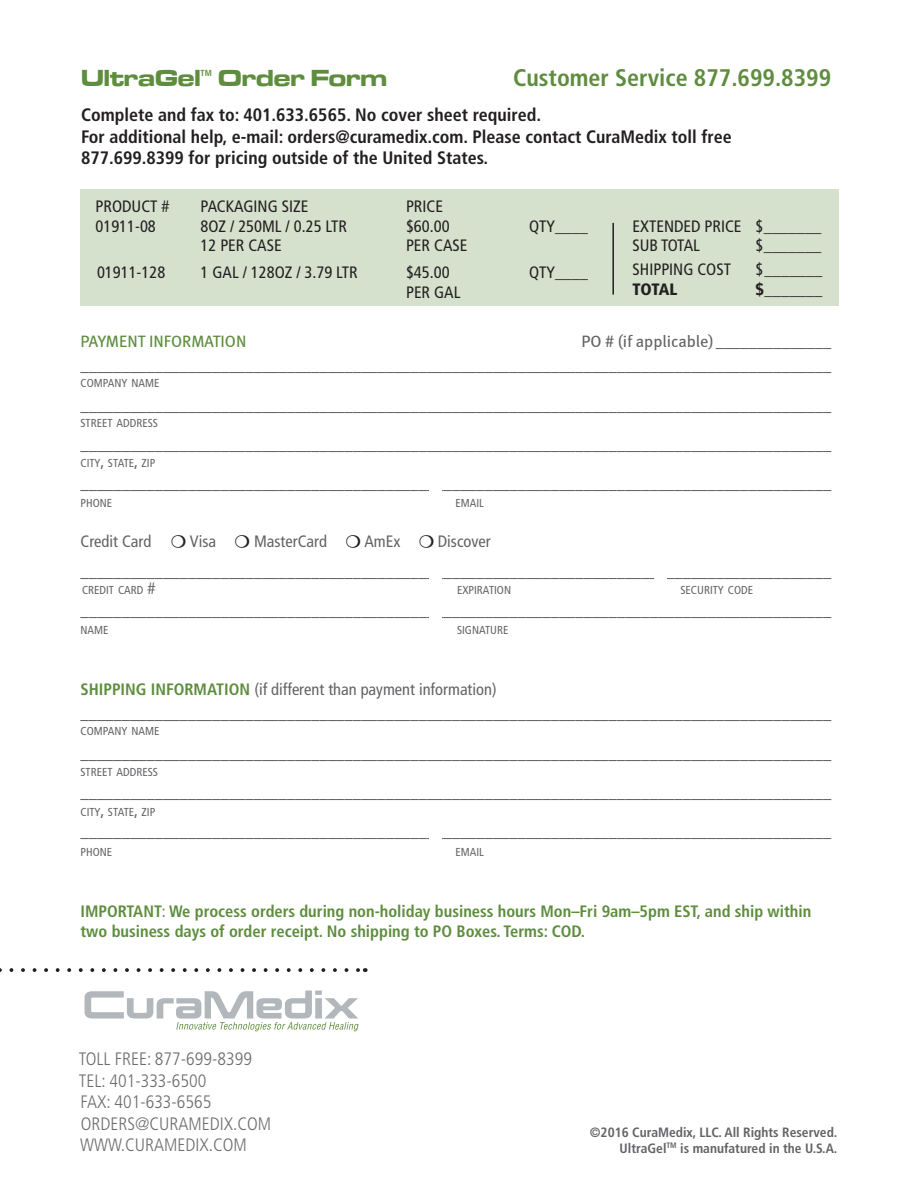
<style>
.page{position:relative;width:918px;height:1188px;background:#fff}
.page>*{position:absolute;margin:0;border:0;box-sizing:border-box;transform-origin:0 0}
.t1{font:700 condensed 24px "Frutiger LT Std";color:#5e8d3e}
.t2{font:24px "Microgramma D Bold Exte";color:#5e8d3e}
.t3{font:700 condensed 18px/21.6px "Frutiger LT Std";color:#231f20}
.t4{font:300 condensed 18px/21.6px "Frutiger LT Std";color:#6c6d70}
.t5{font:16.5px "Meta Book LF";color:#636366}
.t6{font:condensed 16.5px "Frutiger LT Std";color:#231f20}
.t7{font:700 condensed 16.5px/19.8px "Frutiger LT Std";color:#5e8d3e}
.t8{font:condensed 16.5px "Frutiger LT Std";color:#636366}
.t9{font:16.5px "Meta Book LF";color:#5e8d3e}
.t10{font:900 condensed 16.5px "Frutiger LT Std";letter-spacing:-.02em;color:#231f20}
.t11{font:condensed 16.5px "Frutiger LT Std";letter-spacing:-.02em;color:#231f20}
.t12{font:700 condensed 13.5px/16.2px "Frutiger LT Std";color:#636366;text-align:right}
.t13{font:condensed 11.55px "Frutiger LT Std";color:#636366}
.t14{font:700 condensed 8.7px "Frutiger LT Std";color:#5e8d3e}
.s1{font-size:16.5px}
.s2{font-weight:700;color:#5e8d3e}
.s3{font-weight:400}
</style>
<div class="page">
<div style="left:81px;top:190px;width:758px;height:116px;background:#d5e1cd"></div>
<svg style="left:0;top:968px;width:359px;height:4px"></svg>
<svg style="left:84px;top:991px;width:275px;height:40px"></svg>
<hr style="left:612px;top:223px;width:2px;height:72px;background:#231f20">
<h1 class="t2" style="left:81px;top:64px;width:121px">UltraGel</h1>
<p class="t14" style="left:201px;top:68px;width:13px">TM</p>
<h1 class="t2" style="left:218px;top:64px;width:171px">Order Form</h1>
<h1 class="t1" style="left:513px;top:63px;width:320px">Customer Service 877.699.8399</h1>
<p class="t3" style="left:81px;top:104px;width:652px">Complete and fax to: 401.633.6565. No cover sheet required.<br>For additional help, e-mail: orders@curamedix.com. Please contact CuraMedix toll free<br>877.699.8399 for pricing outside of the United States.</p>
<p class="t6" style="left:96px;top:196px;width:75px">PRODUCT #</p>
<p class="t6" style="left:201px;top:196px;width:109px">PACKAGING SIZE</p>
<p class="t6" style="left:406px;top:196px;width:38px">PRICE</p>
<p class="t6" style="left:96px;top:216px;width:62px">01911-08</p>
<p class="t6" style="left:201px;top:216px;width:148px">8OZ / 250ML / 0.25 LTR</p>
<p class="t6" style="left:406px;top:216px;width:45px">$60.00</p>
<p class="t6" style="left:529px;top:216px;width:60px">QTY____</p>
<p class="t6" style="left:633px;top:216px;width:190px">EXTENDED PRICE $_______</p>
<p class="t6" style="left:201px;top:236px;width:83px">12 PER CASE</p>
<p class="t6" style="left:406px;top:236px;width:63px">PER CASE</p>
<p class="t11" style="left:633px;top:236px;width:69px">SUB TOTAL</p>
<p class="t6" style="left:756px;top:236px;width:68px">$_______</p>
<p class="t6" style="left:97px;top:263px;width:70px">01911-128</p>
<p class="t6" style="left:201px;top:263px;width:159px">1 GAL / 128OZ / 3.79 LTR</p>
<p class="t6" style="left:406px;top:263px;width:45px">$45.00</p>
<p class="t6" style="left:529px;top:263px;width:60px">QTY____</p>
<p class="t6" style="left:406px;top:282px;width:56px">PER GAL</p>
<p class="t6" style="left:633px;top:259px;width:100px">SHIPPING COST</p>
<p class="t6" style="left:756px;top:259px;width:68px">$_______</p>
<p class="t10" style="left:633px;top:279px;width:46px">TOTAL</p>
<p class="t10" style="left:756px;top:279px;width:68px">$_______</p>
<p class="t9" style="left:81px;top:332px;width:167px">PAYMENT INFORMATION</p>
<p class="t5" style="left:582px;top:332px;width:251px">PO # (if applicable) ______________</p>
<p class="t13" style="left:81px;top:376px;width:80px">COMPANY NAME</p>
<p class="t13" style="left:81px;top:416px;width:79px">STREET ADDRESS</p>
<p class="t13" style="left:81px;top:457px;width:76px">CITY<span class="s1">,</span> STATE<span class="s1">,</span> ZIP</p>
<p class="t13" style="left:81px;top:497px;width:33px">PHONE</p>
<p class="t13" style="left:456px;top:497px;width:30px">EMAIL</p>
<p class="t8" style="left:81px;top:532px;width:72px">Credit Card</p>
<p class="t8" style="left:190px;top:532px;width:28px">Visa</p>
<p class="t8" style="left:254px;top:532px;width:74px">MasterCard</p>
<p class="t8" style="left:364px;top:532px;width:38px">AmEx</p>
<p class="t8" style="left:438px;top:532px;width:54px">Discover</p>
<p class="t13" style="left:82px;top:583px;width:75px">CREDIT CARD <span class="s1">#</span></p>
<p class="t13" style="left:457px;top:583px;width:56px">EXPIRATION</p>
<p class="t13" style="left:681px;top:583px;width:74px">SECURITY CODE</p>
<p class="t13" style="left:81px;top:623px;width:30px">NAME</p>
<p class="t13" style="left:457px;top:623px;width:53px">SIGNATURE</p>
<p class="t5" style="left:81px;top:356px;width:752px">___________________________________________________________________________________________</p>
<p class="t5" style="left:81px;top:395px;width:752px">___________________________________________________________________________________________</p>
<p class="t5" style="left:81px;top:435px;width:752px">___________________________________________________________________________________________</p>
<p class="t5" style="left:81px;top:474px;width:752px">___________________________________________________________________________________________</p>
<p class="t5" style="left:81px;top:562px;width:752px">___________________________________________________________________________________________</p>
<p class="t5" style="left:81px;top:601px;width:752px">___________________________________________________________________________________________</p>
<p class="t8" style="left:81px;top:680px;width:418px"><span class="s2">SHIPPING INFORMATION</span> (if different than payment information)</p>
<p class="t13" style="left:81px;top:725px;width:80px">COMPANY NAME</p>
<p class="t13" style="left:81px;top:765px;width:79px">STREET ADDRESS</p>
<p class="t13" style="left:81px;top:805px;width:76px">CITY<span class="s1">,</span> STATE<span class="s1">,</span> ZIP</p>
<p class="t13" style="left:81px;top:845px;width:33px">PHONE</p>
<p class="t13" style="left:456px;top:845px;width:30px">EMAIL</p>
<p class="t5" style="left:81px;top:704px;width:752px">___________________________________________________________________________________________</p>
<p class="t5" style="left:81px;top:743px;width:752px">___________________________________________________________________________________________</p>
<p class="t5" style="left:81px;top:783px;width:752px">___________________________________________________________________________________________</p>
<p class="t5" style="left:81px;top:822px;width:752px">___________________________________________________________________________________________</p>
<p class="t7" style="left:81px;top:901px;width:732px">IMPORTANT<span class="s3">:</span> We process orders during non-holiday business hours Mon–Fri 9am–5pm EST, and ship within two business days of order receipt. No shipping to PO Boxes. Terms: COD.</p>
<p class="t4" style="left:79px;top:1048px;width:194px">TOLL FREE: 877-699-8399<br>TEL: 401-333-6500<br>FAX: 401-633-6565<br>ORDERS@CURAMEDIX.COM<br>WWW.CURAMEDIX.COM</p>
<p class="t12" style="left:590px;top:1124px;width:249px">©2016 CuraMedix, LLC. All Rights Reserved.<br>UltraGel<sup>TM</sup> is manufatured in the U.S.A.</p>
</div>
